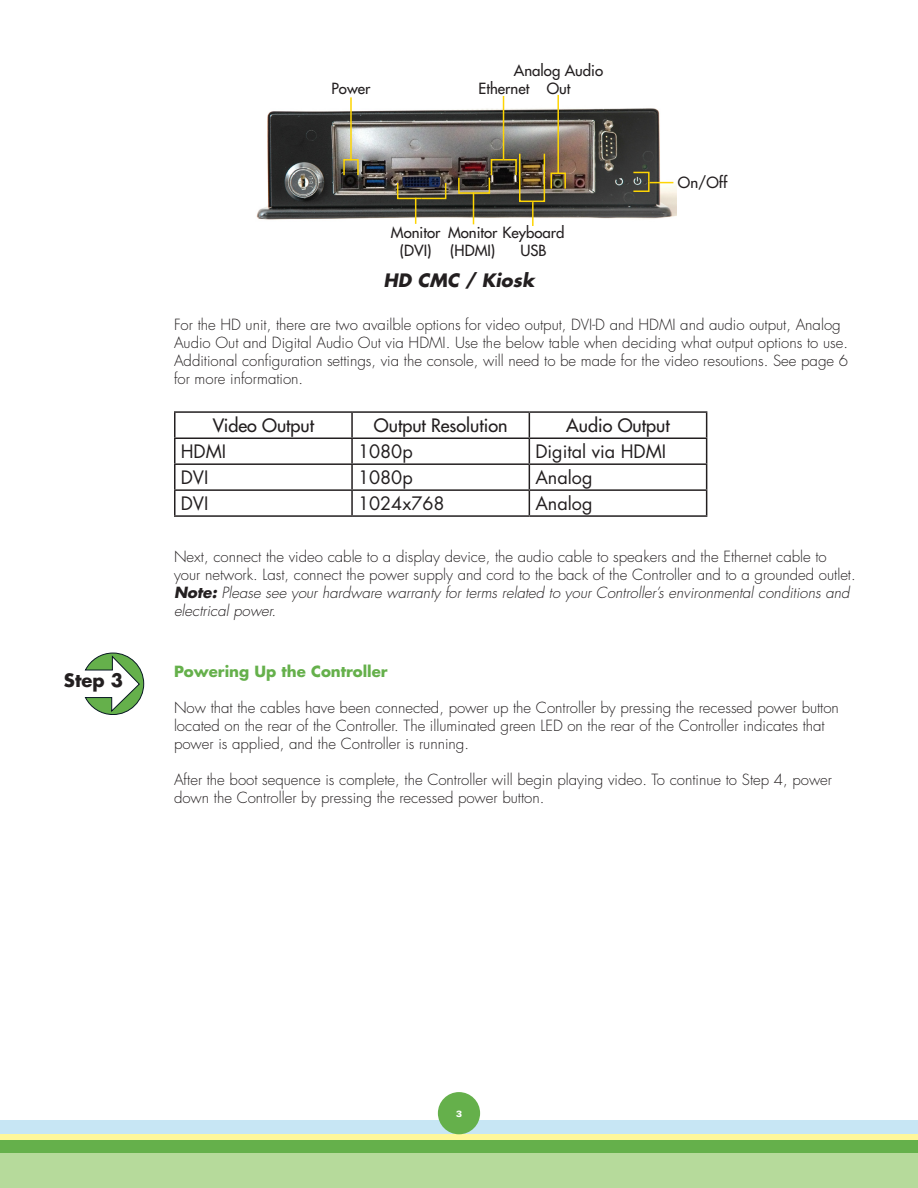
<style>
.page{position:relative;width:918px;height:1188px;background:#fff}
.page>*{position:absolute;margin:0;border:0;box-sizing:border-box;transform-origin:0 0}
.t1{font:18px "Futura";color:#231f20}
.t2{font:18px "Futura";color:#231f20}
.t3{font:italic 700 18px "Futura";color:#231f20}
.t4{font:700 18px "Futura";color:#231f20}
.Welcome_Line{font:300 15px/18px "Futura";color:#231f20}
.t5{font:15px/18px "Futura";color:#231f20;text-align:center}
.Welcome_Line-2{font:700 15px "Futura";color:#65b04b}
.t6{font:900 9px "Univers";color:#fff}
.s1{font-weight:700;font-style:italic}
.s2{font-style:italic}
</style>
<div class="page">
<img style="left:256px;top:96px;width:421px;height:129px">
<hr style="left:174px;top:411px;width:178px;height:2px;background:#231f20">
<hr style="left:174px;top:413px;width:2px;height:25px;background:#231f20">
<hr style="left:352px;top:411px;width:177px;height:2px;background:#231f20">
<hr style="left:351px;top:413px;width:2px;height:25px;background:#231f20">
<hr style="left:529px;top:411px;width:178px;height:2px;background:#231f20">
<hr style="left:174px;top:438px;width:178px;height:1px;background:#231f20">
<hr style="left:174px;top:439px;width:2px;height:24px;background:#231f20">
<hr style="left:352px;top:438px;width:177px;height:1px;background:#231f20">
<hr style="left:351px;top:439px;width:2px;height:24px;background:#231f20">
<hr style="left:529px;top:438px;width:178px;height:1px;background:#231f20">
<hr style="left:174px;top:463px;width:178px;height:2px;background:#231f20">
<hr style="left:174px;top:465px;width:2px;height:24px;background:#231f20">
<hr style="left:352px;top:463px;width:177px;height:2px;background:#231f20">
<hr style="left:351px;top:465px;width:2px;height:24px;background:#231f20">
<hr style="left:529px;top:463px;width:178px;height:2px;background:#231f20">
<hr style="left:174px;top:489px;width:178px;height:2px;background:#231f20">
<hr style="left:174px;top:491px;width:2px;height:24px;background:#231f20">
<hr style="left:352px;top:489px;width:177px;height:2px;background:#231f20">
<hr style="left:351px;top:491px;width:2px;height:24px;background:#231f20">
<hr style="left:529px;top:489px;width:178px;height:2px;background:#231f20">
<svg style="left:529px;top:413px;width:1px;height:102px"></svg>
<svg style="left:706px;top:413px;width:1px;height:102px"></svg>
<hr style="left:174px;top:515px;width:178px;height:2px;background:#231f20">
<hr style="left:352px;top:515px;width:177px;height:2px;background:#231f20">
<hr style="left:529px;top:515px;width:178px;height:2px;background:#231f20">
<hr style="left:350px;top:97px;width:2px;height:63px;background:#fed503">
<svg style="left:343px;top:158px;width:16px;height:19px"></svg>
<svg style="left:632px;top:171px;width:41px;height:22px"></svg>
<svg style="left:396px;top:182px;width:51px;height:42px;background:#686556"></svg>
<hr style="left:473px;top:192px;width:1px;height:32px;background:#fed503">
<hr style="left:532px;top:202px;width:2px;height:24px;background:#fed503">
<hr style="left:557px;top:95px;width:2px;height:79px;background:#fed503">
<hr style="left:503px;top:96px;width:1px;height:63px;background:#fed503">
<img style="left:457px;top:152px;width:110px;height:51px">
<svg style="left:85px;top:653px;width:59px;height:62px"></svg>
<div style="left:0;top:1151px;width:918px;height:37px;background:#b6da9b"></div>
<div style="left:0;top:1137px;width:918px;height:16px;background:#65b04b"></div>
<div style="left:0;top:1131px;width:918px;height:9px;background:#fff79a"></div>
<div style="left:0;top:1121px;width:918px;height:13px;background:#c7e6f4"></div>
<div style="left:438px;top:1092px;width:42px;height:42px;background:#65b04b;border-radius:50%"></div>
<p class="t5" style="left:332px;top:79px;width:40px">Power</p>
<p class="t5" style="left:514px;top:61px;width:91px">Analog Audio</p>
<p class="t5" style="left:479px;top:79px;width:52px">Ethernet</p>
<p class="t5" style="left:547px;top:79px;width:25px">Out</p>
<p class="t5" style="left:391px;top:223px;width:51px">Monitor (DVI)</p>
<p class="t5" style="left:448px;top:223px;width:118px;text-align:left">Monitor Keyboard (HDMI)</p>
<p class="t5" style="left:521px;top:241px;width:28px">USB</p>
<p class="t3" style="left:384px;top:268px;width:153px">HD CMC / Kiosk</p>
<p class="t5" style="left:678px;top:173px;width:51px">On/Off</p>
<p class="Welcome_Line" style="left:174px;top:316px;width:676px">For the HD unit, there are two availble options for video output, DVI-D and HDMI and audio output, Analog Audio Out and Digital Audio Out via HDMI. Use the below table when deciding what output options to use.<br>Additional configuration settings, via the console, will need to be made for the video resoutions. See page 6 for more information.</p>
<p class="t2" style="left:213px;top:414px;width:103px">Video Output</p>
<p class="t2" style="left:374px;top:414px;width:135px">Output Resolution</p>
<p class="t2" style="left:566px;top:414px;width:105px">Audio Output</p>
<p class="t1" style="left:181px;top:440px;width:47px">HDMI</p>
<p class="t1" style="left:358px;top:440px;width:56px">1080p</p>
<p class="t1" style="left:535px;top:440px;width:132px">Digital via HDMI</p>
<p class="t1" style="left:181px;top:466px;width:29px">DVI</p>
<p class="t1" style="left:358px;top:466px;width:56px">1080p</p>
<p class="t1" style="left:535px;top:466px;width:59px">Analog</p>
<p class="t1" style="left:181px;top:492px;width:29px">DVI</p>
<p class="t1" style="left:358px;top:492px;width:88px">1024x768</p>
<p class="t1" style="left:535px;top:492px;width:59px">Analog</p>
<p class="Welcome_Line" style="left:174px;top:548px;width:683px">Next, connect the video cable to a display device, the audio cable to speakers and the Ethernet cable to your network. Last, connect the power supply and cord to the back of the Controller and to a grounded outlet.<br><span class="s1">Note:</span> <span class="s2">Please see your hardware warranty for terms related to your Controller’s environmental conditions and electrical power.</span></p>
<p class="t4" style="left:64px;top:668px;width:61px">Step 3</p>
<p class="Welcome_Line-2" style="left:174px;top:662px;width:215px">Powering Up the Controller</p>
<p class="Welcome_Line" style="left:174px;top:699px;width:667px">Now that the cables have been connected, power up the Controller by pressing the recessed power button located on the rear of the Controller. The illuminated green LED on the rear of the Controller indicates that power is applied, and the Controller is running.</p>
<p class="Welcome_Line" style="left:174px;top:771px;width:660px">After the boot sequence is complete, the Controller will begin playing video. To continue to Step 4, power down the Controller by pressing the recessed power button.</p>
<p class="t6" style="left:456px;top:1108px;width:8px">3</p>
</div>
